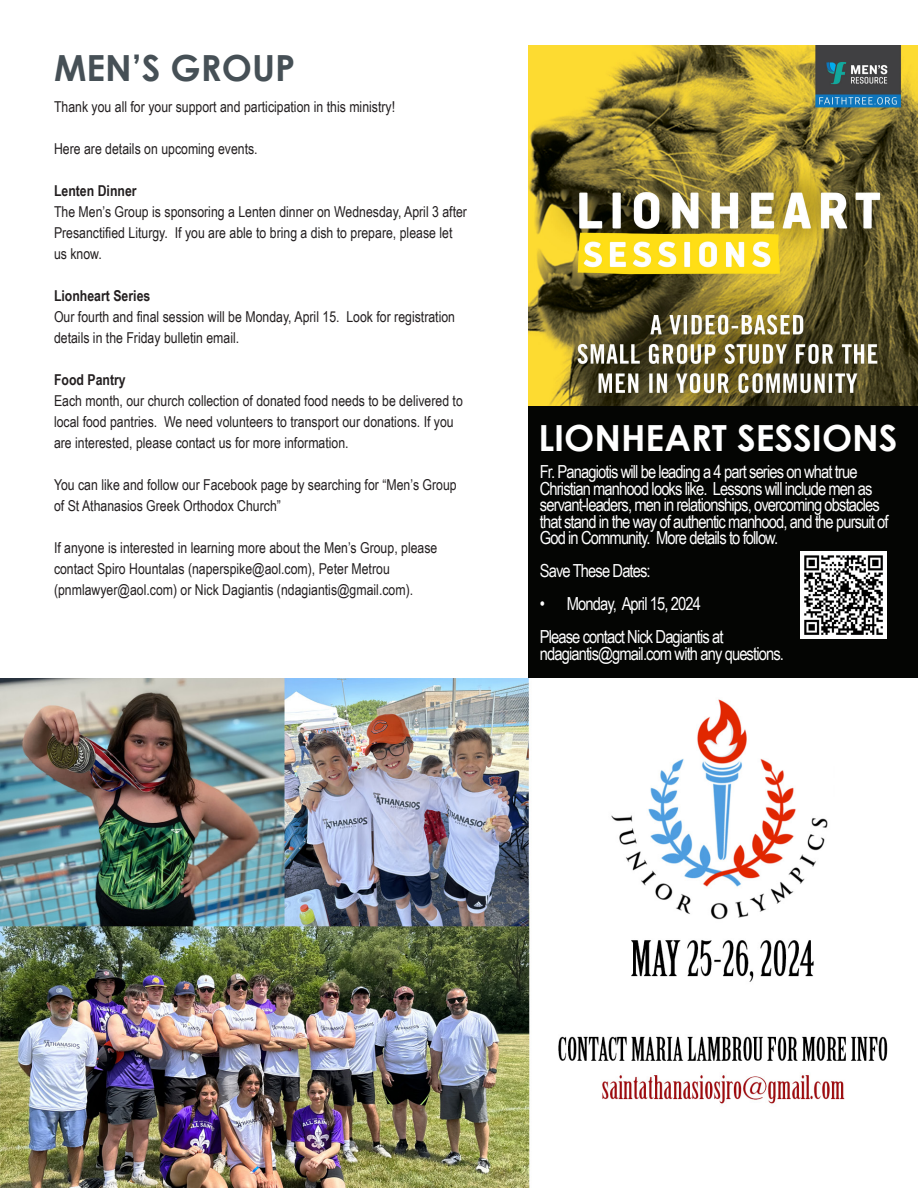
<style>
.page{position:relative;width:918px;height:1188px;background:#fff}
.page>*{position:absolute;margin:0;border:0;box-sizing:border-box;transform-origin:0 0}
.t1{font:700 36px "Century Gothic";color:#fff}
.t2{font:700 36px "Century Gothic";color:#465056}
.t3{font:18px/16.5px "Arial Narrow";letter-spacing:-.05em;color:#fff}
.t4{font:15px/21px "Arial Narrow";color:#231f20}
.t5{font:700 15px "Arial Narrow";color:#231f20}
</style>
<div class="page">
<img style="left:528px;top:45px;width:390px;height:361px">
<div style="left:528px;top:406px;width:390px;height:275px;background:#040503"></div>
<img style="left:801px;top:552px;width:86px;height:86px">
<img style="left:0;top:678px;width:918px;height:510px">
<p class="t2" style="left:54px;top:41px;width:243px">MEN’S GROUP</p>
<p class="t4" style="left:54px;top:96px;width:343px">Thank you all for your support and participation in this ministry!</p>
<p class="t4" style="left:54px;top:138px;width:205px">Here are details on upcoming events.</p>
<p class="t5" style="left:54px;top:179px;width:84px">Lenten Dinner</p>
<p class="t4" style="left:54px;top:201px;width:415px">The Men’s Group is sponsoring a Lenten dinner on Wednesday, April 3 after<br>Presanctified Liturgy. If you are able to bring a dish to prepare, please let us know.</p>
<p class="t5" style="left:54px;top:284px;width:98px">Lionheart Series</p>
<p class="t4" style="left:54px;top:306px;width:403px">Our fourth and final session will be Monday, April 15. Look for registration details in the Friday bulletin email.</p>
<p class="t5" style="left:54px;top:368px;width:73px">Food Pantry</p>
<p class="t4" style="left:54px;top:390px;width:410px">Each month, our church collection of donated food needs to be delivered to local food pantries. We need volunteers to transport our donations. If you are interested, please contact us for more information.</p>
<p class="t4" style="left:54px;top:474px;width:404px">You can like and follow our Facebook page by searching for “Men’s Group of St Athanasios Greek Orthodox Church”</p>
<p class="t4" style="left:54px;top:537px;width:385px">If anyone is interested in learning more about the Men’s Group, please contact Spiro Hountalas (naperspike@aol.com), Peter Metrou</p>
<p class="t4" style="left:54px;top:579px;width:361px">(pnmlawyer@aol.com) or Nick Dagiantis (ndagiantis@gmail.com).</p>
<p class="t1" style="left:538px;top:411px;width:361px">LIONHEART SESSIONS</p>
<p class="t3" style="left:540px;top:463px;width:350px">Fr. Panagiotis will be leading a 4 part series on what true Christian manhood looks like. Lessons will include men as servant-leaders, men in relationships, overcoming obstacles that stand in the way of authentic manhood, and the pursuit of God in Community. More details to follow.</p>
<p class="t3" style="left:540px;top:562px;width:112px">Save These Dates:</p>
<p class="t3" style="left:540px;top:595px;width:163px">• Monday, April 15, 2024</p>
<p class="t3" style="left:540px;top:628px;width:185px">Please contact Nick Dagiantis at</p>
<p class="t3" style="left:540px;top:644px;width:246px">ndagiantis@gmail.com with any questions.</p>
</div>
